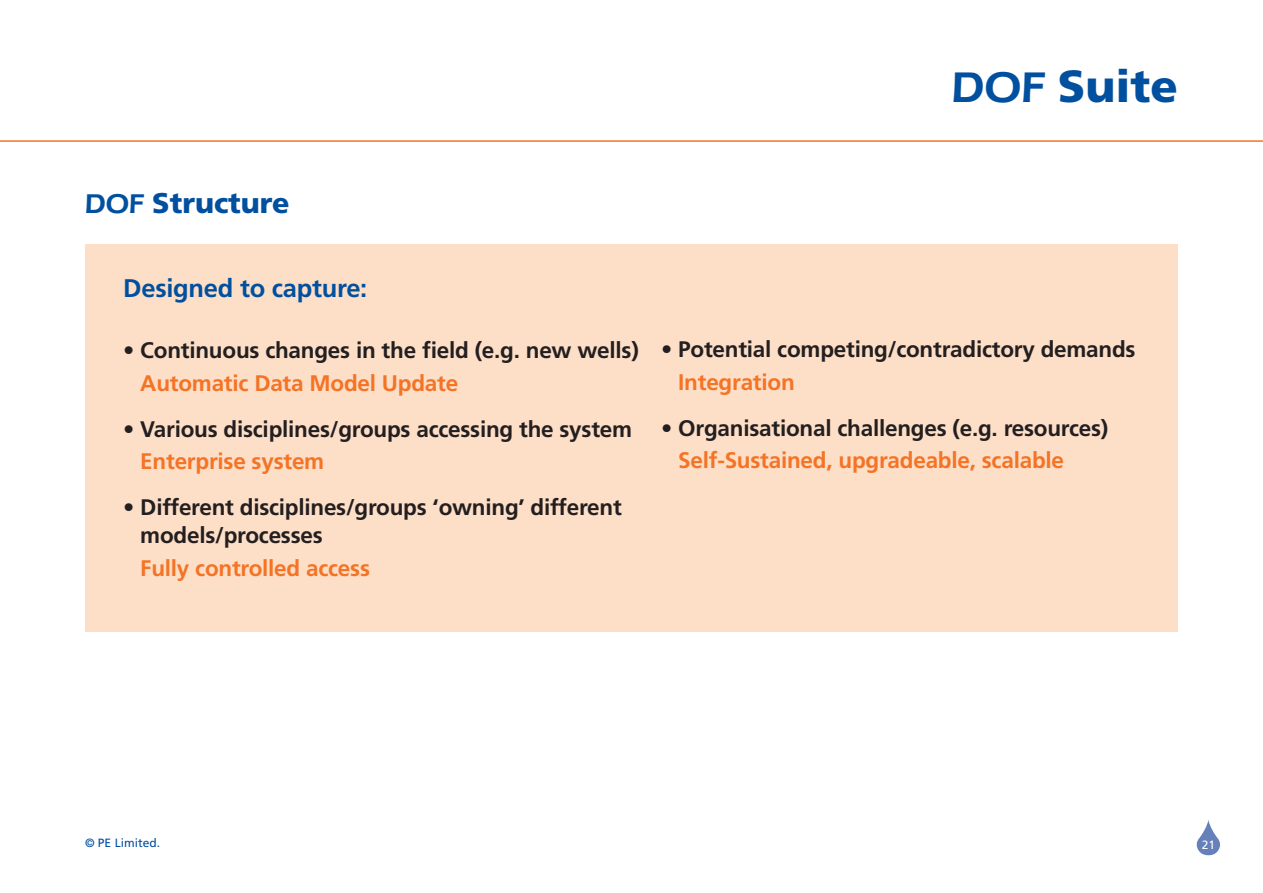
<style>
.page{position:relative;width:1263px;height:893px;background:#fff}
.page>*{position:absolute;margin:0;border:0;box-sizing:border-box;transform-origin:0 0}
.t1{font:900 45px "Frutiger LT Std";color:#01509f}
.t2{font:900 28.5px "Frutiger LT Std";color:#01509f}
.t3{font:700 25.5px "Frutiger LT Std";letter-spacing:-.01em;color:#01509f}
.t4{font:700 22.5px/28.5px "Frutiger LT Std";letter-spacing:-.01em;color:#231f20}
.t5{font:700 22.5px "Frutiger LT Std";letter-spacing:-.01em;color:#f47325}
.t6{font:12px "Frutiger LT Std";color:#01509f}
.t7{font:12px "Frutiger LT Std";color:#fff}
.s1{font-family:"ITC Eras BT";font-weight:400}
</style>
<div class="page">
<div style="left:85px;top:245px;width:1093px;height:387px;background:#fddec7"></div>
<svg style="left:1196px;top:820px;width:24px;height:35px"></svg>
<hr style="left:0;top:140px;width:1263px;height:2px;background:#f47325">
<h1 class="t1" style="left:952px;top:68px;width:228px"><span class="s1">DOF</span> Suite</h1>
<p class="t2" style="left:85px;top:191px;width:206px"><span class="s1">DOF</span> Structure</p>
<p class="t3" style="left:123px;top:278px;width:246px">Designed to capture:</p>
<p class="t4" style="left:123px;top:338px;width:517px">• Continuous changes in the field (e.g. new wells)</p>
<p class="t5" style="left:140px;top:374px;width:319px">Automatic Data Model Update</p>
<p class="t4" style="left:123px;top:416px;width:510px">• Various disciplines/groups accessing the system</p>
<p class="t5" style="left:140px;top:452px;width:185px">Enterprise system</p>
<p class="t4" style="left:140px;top:495px;width:483px;text-indent:-17px">• Different disciplines/groups ‘owning’ different models/processes</p>
<p class="t5" style="left:140px;top:559px;width:231px">Fully controlled access</p>
<p class="t4" style="left:661px;top:337px;width:476px">• Potential competing/contradictory demands</p>
<p class="t5" style="left:678px;top:373px;width:118px">Integration</p>
<p class="t4" style="left:661px;top:415px;width:449px">• Organisational challenges (e.g. resources)</p>
<p class="t5" style="left:678px;top:451px;width:387px">Self-Sustained, upgradeable, scalable</p>
<p class="t6" style="left:85px;top:835px;width:76px">© PE Limited.</p>
<p class="t7" style="left:1202px;top:838px;width:15px">21</p>
</div>
